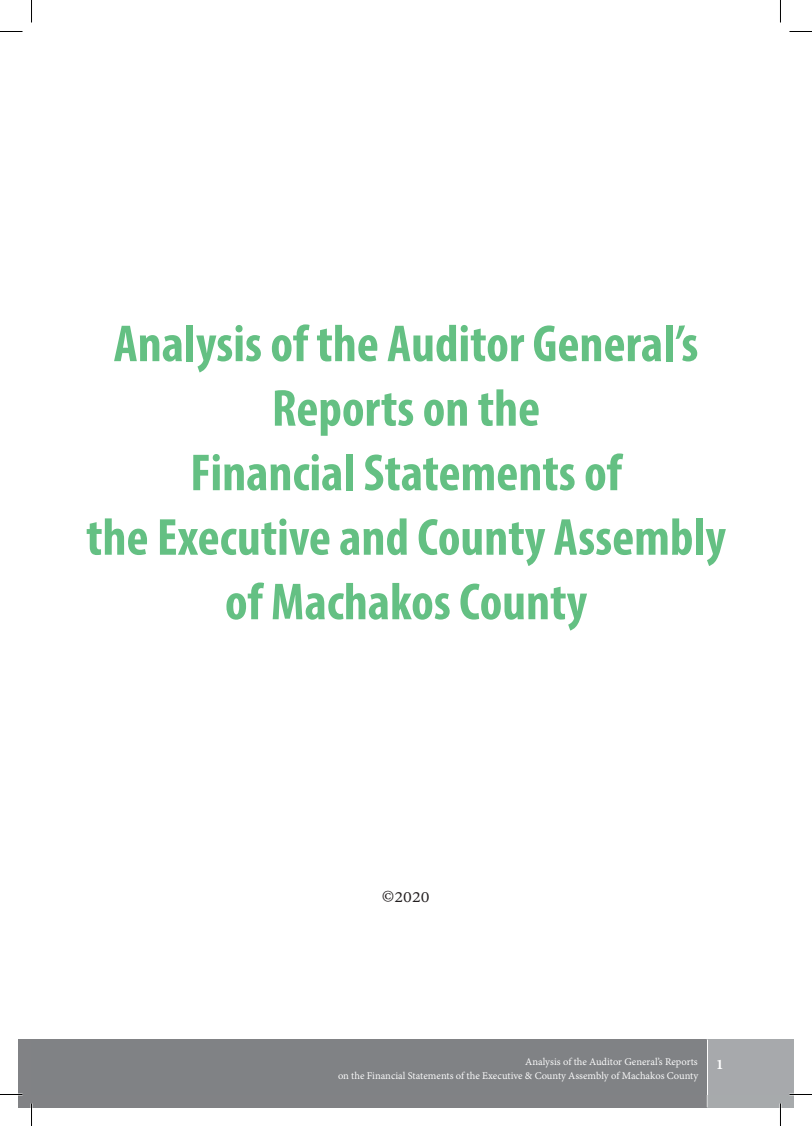
<style>
.page{position:relative;width:812px;height:1126px;background:#fff}
.page>*{position:absolute;margin:0;border:0;box-sizing:border-box;transform-origin:0 0}
.t1{font:700 condensed 52.5px/64.5px "Myriad Pro";color:#64c083;text-align:center}
.t2{font:19.5px "Adobe Gurmukhi";color:#231f20}
.t3{font:11.25px/14.7px "Adobe Gurmukhi";color:#fff}
.s1{font-weight:700;font-size:18px}
</style>
<div class="page">
<div style="left:19px;top:1039px;width:687px;height:68px;background:#818285"></div>
<div style="left:706px;top:1039px;width:74px;height:68px;background:#a7aaac"></div>
<hr style="left:706px;top:1039px;width:1px;height:68px;background:#fff">
<div style="left:780px;top:1039px;width:13px;height:68px;background:#a7aaac"></div>
<hr style="left:779px;top:1103px;width:2px;height:23px;background:#fff">
<svg style="left:0;top:31px;width:22px;height:1px"></svg>
<svg style="left:789px;top:31px;width:22px;height:1px"></svg>
<svg style="left:0;top:1094px;width:22px;height:1px"></svg>
<svg style="left:789px;top:1094px;width:22px;height:1px"></svg>
<svg style="left:31px;top:0;width:1px;height:22px"></svg>
<svg style="left:31px;top:1103px;width:1px;height:23px"></svg>
<svg style="left:780px;top:0;width:1px;height:22px"></svg>
<svg style="left:780px;top:1103px;width:1px;height:23px"></svg>
<p class="t1" style="left:86px;top:310px;width:641px">Analysis of the Auditor General’s<br>Reports on the<br>Financial Statements of<br>the Executive and County Assembly of Machakos County</p>
<p class="t2" style="left:382px;top:885px;width:49px">©2020</p>
<p class="t3" style="left:338px;top:1054px;width:387px;text-indent:187px">Analysis of the Auditor General’s Reports <span class="s1">1 </span>on the Financial Statements of the Executive &amp; County Assembly of Machakos County</p>
</div>
